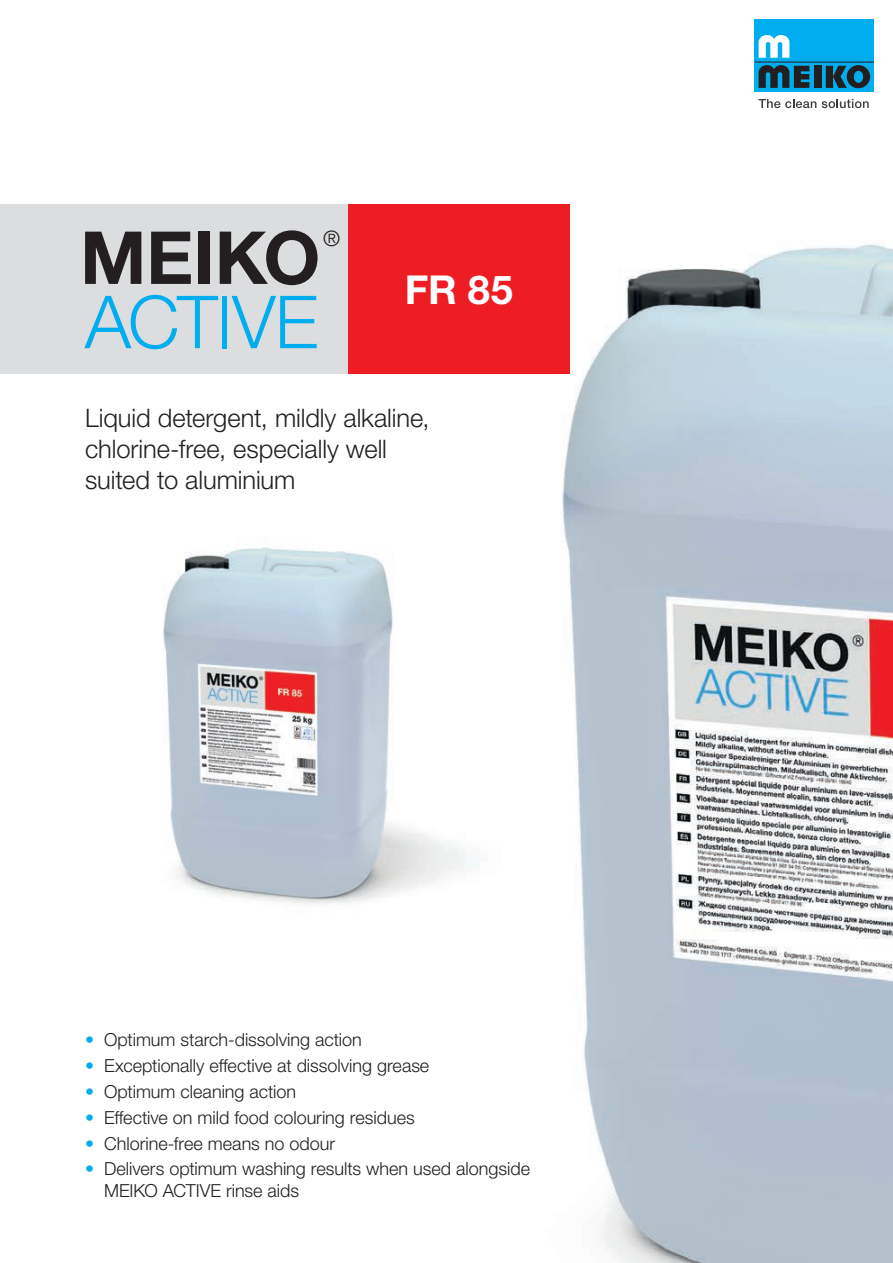
<style>
.page{position:relative;width:893px;height:1263px;background:#fff}
.page>*{position:absolute;margin:0;border:0;box-sizing:border-box;transform-origin:0 0}
.t1{font:300 73.2px/64.2px "Helvetica Neue LTW1 G";letter-spacing:-.015em;color:#00aeef}
.t2{font:300 25.5px/30.6px "Helvetica Neue LTW1 G";letter-spacing:-.005em;color:#231f20}
.t3{font:300 21.3px "Helvetica Neue LTW1 G";color:#231f20}
.t4{font:300 18px/21.6px "Helvetica Neue LTW1 G";color:#231f20}
.s1{font-weight:700;color:#231f20}
.s2{color:#00aeef}
</style>
<div class="page">
<img style="left:247px;top:204px;width:646px;height:1059px">
<img style="left:163px;top:509px;width:346px;height:461px">
<div style="left:755px;top:19px;width:119px;height:73px;background:#00aeef"></div>
<div style="left:814px;top:66px;width:7px;height:22px;background:#231f20"></div>
<svg style="left:826px;top:65px;width:44px;height:23px"></svg>
<hr style="left:755px;top:62px;width:119px;height:1px;background:#231f20">
<svg style="left:759px;top:35px;width:30px;height:23px"></svg>
<svg style="left:759px;top:65px;width:50px;height:23px"></svg>
<svg style="left:759px;top:99px;width:57px;height:9px"></svg>
<svg style="left:822px;top:99px;width:47px;height:9px"></svg>
<div style="left:0;top:205px;width:348px;height:169px;background:#dcdddf"></div>
<div style="left:348px;top:205px;width:221px;height:169px;background:#ee1d23"></div>
<p class="t3" style="left:323px;top:225px;width:19px">®</p>
<h1 class="t1" style="left:80px;top:225px;width:434px"><span class="s1">MEIKO</span> <sub>FR</sub> <sub>85<br></sub>ACTIVE</h1>
<h2 class="t2" style="left:85px;top:403px;width:346px">Liquid detergent, mildly alkaline, chlorine-free, especially well suited to aluminium</h2>
<p class="t4" style="left:85px;top:1029px;width:278px"><span class="s2">•</span> Optimum starch-dissolving action</p>
<p class="t4" style="left:85px;top:1055px;width:346px"><span class="s2">•</span> Exceptionally effective at dissolving grease</p>
<p class="t4" style="left:85px;top:1080px;width:213px"><span class="s2">•</span> Optimum cleaning action</p>
<p class="t4" style="left:85px;top:1106px;width:331px"><span class="s2">•</span> Effective on mild food colouring residues</p>
<p class="t4" style="left:85px;top:1132px;width:252px"><span class="s2">•</span> Chlorine-free means no odour</p>
<p class="t4" style="left:104px;top:1158px;width:427px;text-indent:-19px"><span class="s2">•</span> Delivers optimum washing results when used alongside<br>MEIKO ACTIVE rinse aids</p>
</div>
